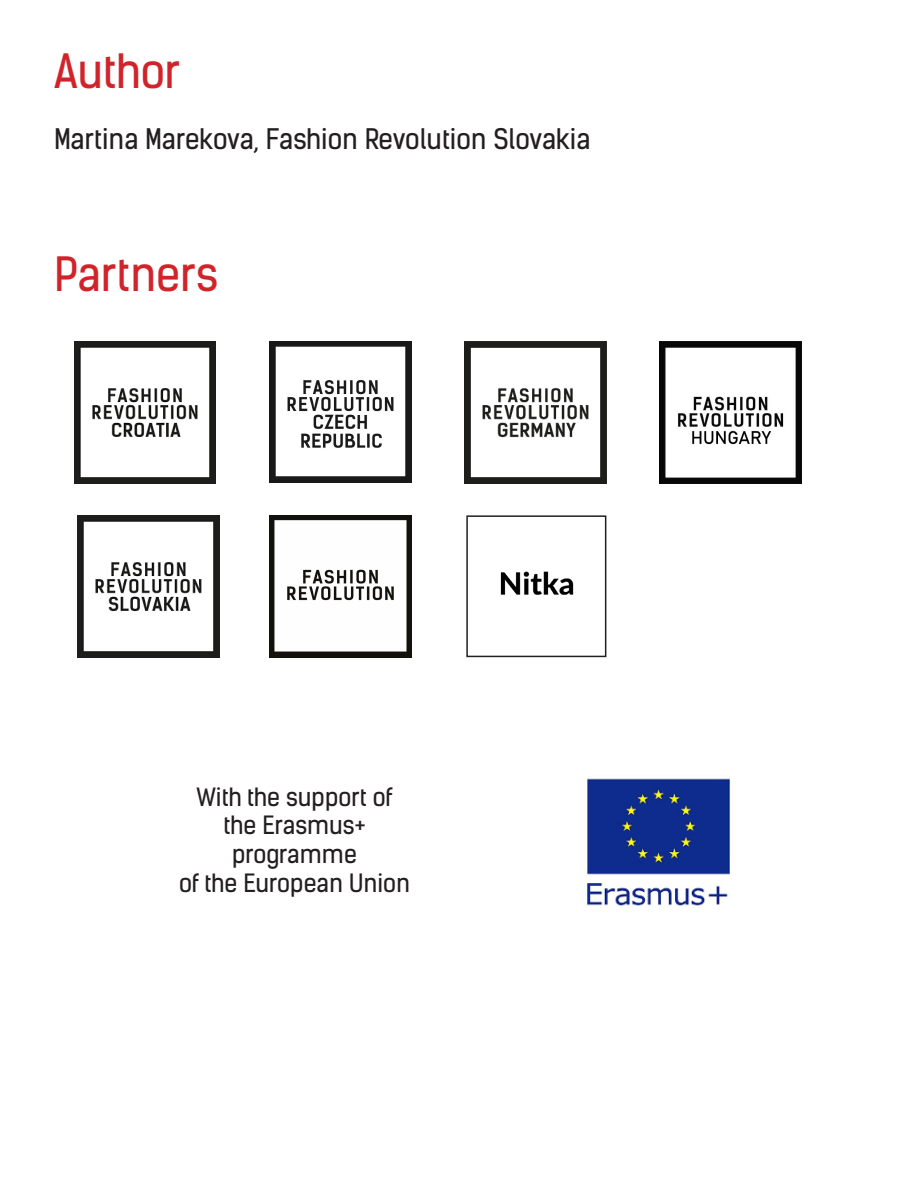
<style>
.page{position:relative;width:918px;height:1188px;background:#fff}
.page>*{position:absolute;margin:0;border:0;box-sizing:border-box;transform-origin:0 0}
.t1{font:45px "Kelson Sans";color:#d1232a}
.Paragraph_Style_1{font:27px "Kelson Sans";color:#231f20}
.t2{font:24px "Kelson Sans";color:#231f20}
</style>
<div class="page">
<img style="left:587px;top:778px;width:143px;height:128px">
<img style="left:500px;top:571px;width:74px;height:24px">
<div style="left:466px;top:515px;width:140px;height:142px;border:2px solid #231f20"></div>
<img style="left:77px;top:515px;width:142px;height:142px">
<img style="left:269px;top:341px;width:142px;height:141px">
<img style="left:269px;top:515px;width:142px;height:143px">
<img style="left:660px;top:341px;width:142px;height:142px">
<img style="left:465px;top:341px;width:141px;height:142px">
<img style="left:74px;top:341px;width:142px;height:142px">
<p class="t1" style="left:54px;top:43px;width:128px">Author</p>
<p class="Paragraph_Style_1" style="left:54px;top:122px;width:538px">Martina Marekova, Fashion Revolution Slovakia</p>
<p class="t1" style="left:54px;top:246px;width:166px">Partners</p>
<p class="t2" style="left:196px;top:782px;width:198px">With the support of</p>
<p class="t2" style="left:224px;top:810px;width:143px">the Erasmus+</p>
<p class="t2" style="left:232px;top:839px;width:126px">programme</p>
<p class="t2" style="left:179px;top:868px;width:233px">of the European Union</p>
</div>
